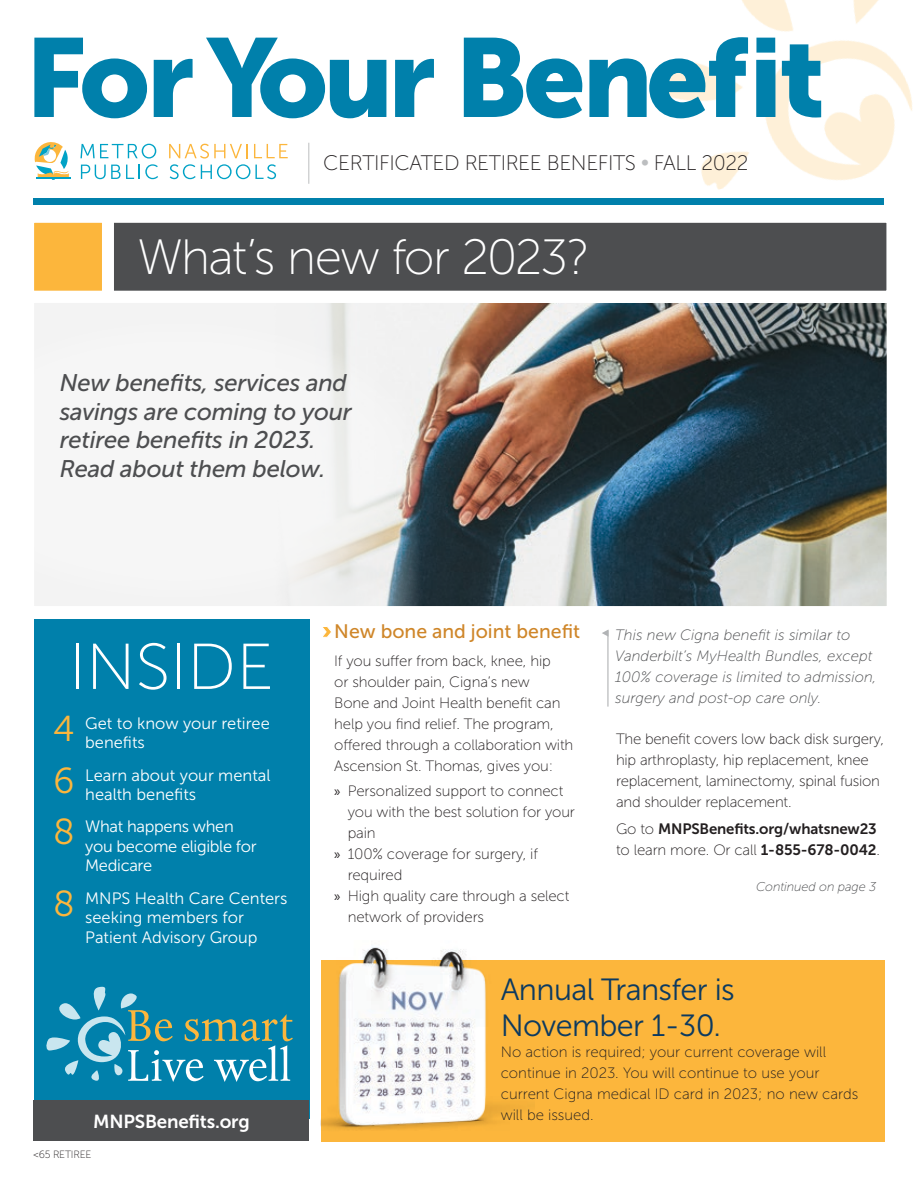
<style>
.page{position:relative;width:918px;height:1188px;background:#fff}
.page>*{position:absolute;margin:0;border:0;box-sizing:border-box;transform-origin:0 0}
.t1{font:111px "Museo Sans 900";letter-spacing:-.04em;color:#0080ab}
.t2{font:64.65px "Museo Sans 100";color:#fff}
.t3{font:49.5px "Museo Sans 100";letter-spacing:-.04em;color:#fff}
.t4{font:30.6px/36px "Museo Sans 300";letter-spacing:-.02em;color:#0c3a60}
.t5{font:italic 24px/28.5px "Museo Sans 500";letter-spacing:-.01em;color:#4d4e50}
.t6{font:21px "Museo Sans 100";letter-spacing:-.02em;color:#231f20}
.t7{font:19.5px "Museo Sans 500";color:#cf8629}
.t8{font:18.75px "Museo Sans 700";letter-spacing:-.01em;color:#fff}
.t9{font:16.5px/19.5px "Museo Sans 300";color:#fff}
.t10{font:16.5px/19.5px "Museo Sans 300";letter-spacing:-.02em;color:#fff}
.t11{font:15px/21px "Museo Sans 100";letter-spacing:-.01em;color:#231f20}
.t12{font:italic 15px/21px "Museo Sans 100";color:#4d4e50}
.t13{font:15px "Museo Sans 700";letter-spacing:-.01em;color:#231f20}
.t14{font:italic 12.75px "Museo Sans 100";letter-spacing:-.01em;color:#4d4e50}
.t15{font:10.5px "Museo Sans 100";letter-spacing:-.02em;color:#231f20}
.s1{font-family:"Museo Sans 300";color:#bcbec0}
.s2{font-size:36px;color:#fcb63c}
.s3{font-family:"Myriad Pro"}
.s4{font-family:"Museo Sans 100"}
.s5{font-family:"Museo Sans 700"}
</style>
<div class="page">
<img style="left:83px;top:304px;width:803px;height:301px">
<div style="left:22px;top:291px;width:877px;height:327px;border:12px solid #fff"></div>
<svg style="left:22px;top:318px;width:406px;height:285px;fill:#f6f6f6"></svg>
<div style="left:26px;top:211px;width:872px;height:92px;background:#4d4e50;border:12px solid #fff"></div>
<div style="left:22px;top:211px;width:92px;height:92px;background:#fcb63c;border:12px solid #fff"></div>
<img style="left:667px;top:0;width:245px;height:190px">
<svg style="left:80px;top:144px;width:78px;height:35px"></svg>
<svg style="left:169px;top:144px;width:119px;height:35px"></svg>
<svg style="left:35px;top:142px;width:36px;height:38px"></svg>
<hr style="left:308px;top:143px;width:1px;height:41px;background:#bcbec0">
<div style="left:34px;top:198px;width:850px;height:7px;background:#0080ab"></div>
<div style="left:34px;top:619px;width:275px;height:500px;background:#0080ab"></div>
<svg style="left:46px;top:987px;width:247px;height:95px"></svg>
<div style="left:34px;top:1100px;width:275px;height:41px;background:#4d4e50"></div>
<div style="left:321px;top:960px;width:563px;height:181px;background:#fcb63c"></div>
<svg style="left:323px;top:627px;width:8px;height:11px"></svg>
<hr style="left:607px;top:630px;width:2px;height:77px;background:#b1b3b5">
<svg style="left:602px;top:629px;width:7px;height:8px"></svg>
<img style="left:321px;top:947px;width:214px;height:195px">
<h1 class="t1" style="left:25px;top:15px;width:802px">For Your Benefit</h1>
<h3 class="t6" style="left:323px;top:152px;width:427px">CERTIFICATED RETIREE BENEFITS <span class="s1">•</span> FALL 2022</h3>
<h3 class="t3" style="left:137px;top:231px;width:454px">What’s new for 2023?</h3>
<h3 class="t5" style="left:60px;top:369px;width:294px">New benefits, services and savings are coming to your retiree benefits in 2023.<br>Read about them below.</h3>
<h2 class="t2" style="left:69px;top:632px;width:207px">INSIDE</h2>
<p class="t9" style="left:85px;top:713px;width:186px;text-indent:-32px"><span class="s2">4</span> Get to know your retiree benefits</p>
<p class="t9" style="left:85px;top:765px;width:187px;text-indent:-32px"><span class="s2">6</span> Learn about your mental health benefits</p>
<p class="t10" style="left:85px;top:817px;width:173px;text-indent:-32px"><span class="s2">8</span> What happens when you become eligible for<br>Medicare</p>
<p class="t9" style="left:85px;top:889px;width:204px;text-indent:-32px"><span class="s2">8</span> MNPS Health Care Centers seeking members for<br>Patient Advisory Group</p>
<h3 class="t7" style="left:334px;top:620px;width:247px">New bone and joint benefit</h3>
<p class="t11" style="left:334px;top:650px;width:241px">If you suffer from back, knee, hip<br>or shoulder pain, Cigna’s new<br>Bone and Joint Health benefit can help you find relief. The program, offered through a collaboration with Ascension St. Thomas, gives you:</p>
<p class="t11" style="left:334px;top:781px;width:231px"><span class="s3">»</span> Personalized support to connect</p>
<p class="t11" style="left:348px;top:802px;width:229px">you with the best solution for your</p>
<p class="t11" style="left:348px;top:823px;width:29px">pain</p>
<p class="t11" style="left:334px;top:844px;width:205px"><span class="s3">»</span> 100% coverage for surgery, if</p>
<p class="t11" style="left:348px;top:865px;width:56px">required</p>
<p class="t11" style="left:334px;top:886px;width:237px"><span class="s3">»</span> High quality care through a select</p>
<p class="t11" style="left:348px;top:907px;width:138px">network of providers</p>
<p class="t12" style="left:615px;top:625px;width:263px">This new Cigna benefit is similar to Vanderbilt’s MyHealth Bundles, except 100% coverage is limited to admission, surgery and post-op care only.</p>
<p class="t11" style="left:616px;top:728px;width:270px">The benefit covers low back disk surgery, hip arthroplasty, hip replacement, knee replacement, laminectomy, spinal fusion and shoulder replacement.</p>
<p class="t13" style="left:616px;top:821px;width:262px"><span class="s4">Go to</span> MNPSBenefits.org/whatsnew23</p>
<p class="t11" style="left:616px;top:840px;width:265px">to learn more. Or call <span class="s5">1-855-678-0042</span>.</p>
<p class="t14" style="left:756px;top:880px;width:122px">Continued on page 3</p>
<p class="t8" style="left:93px;top:1111px;width:158px">MNPSBenefits.org</p>
<p class="t15" style="left:33px;top:1149px;width:60px">&lt;65 RETIREE</p>
<h3 class="t4" style="left:501px;top:972px;width:236px">Annual Transfer is<br>November 1-30.</h3>
<p class="t11" style="left:501px;top:1042px;width:359px">No action is required; your current coverage will continue in 2023. You will continue to use your current Cigna medical ID card in 2023; no new cards will be issued.</p>
</div>
